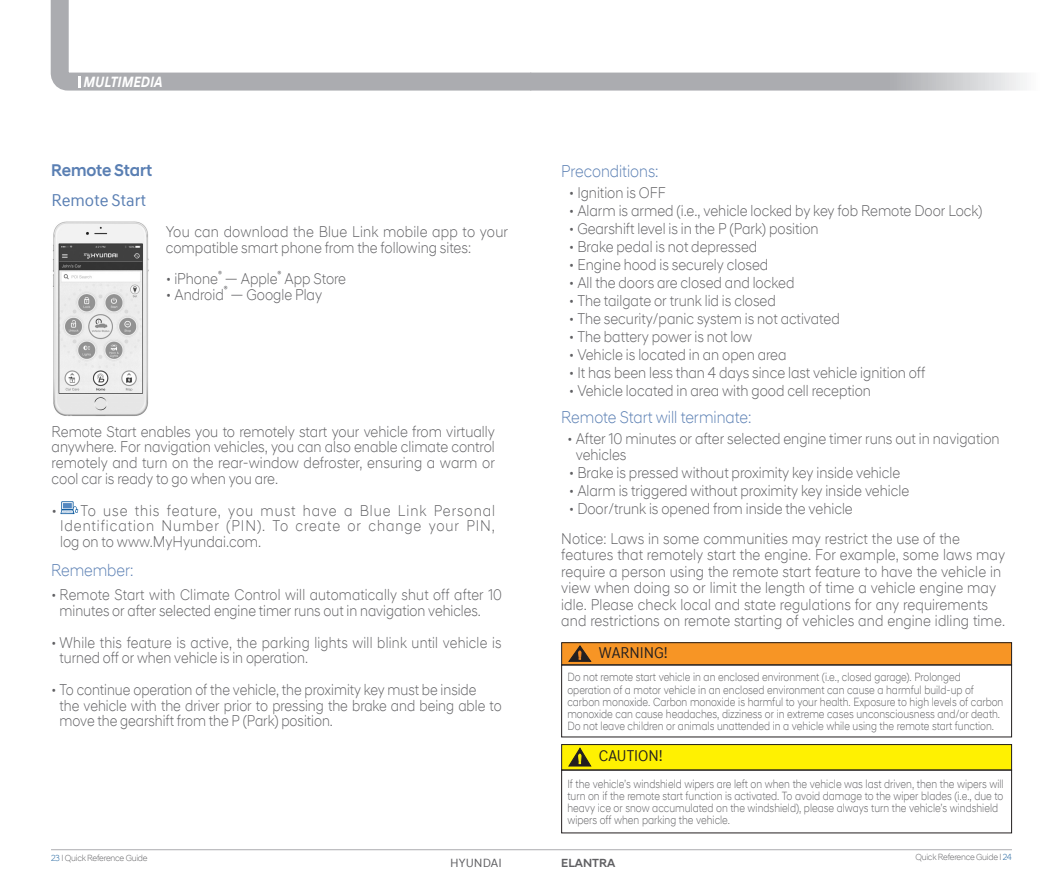
<style>
.page{position:relative;width:1063px;height:893px;background:#fff}
.page>*{position:absolute;margin:0;border:0;box-sizing:border-box;transform-origin:0 0}
.ƒ_º___ªøÎ{font:300 17.25px "Hyundai Sans Head Office";color:#5a7fb3;scale:.9 1}
._1_subhead{font:17.25px "Hyundai Sans Text Office";color:#5a7fb3;scale:.95 1}
.ƒ_º___ªøÎ-2{font:500 17.25px "Hyundai Sans Head";letter-spacing:-.005em;color:#5a7fb3;scale:.95 1}
.ƒ_º___ªøÎ-3{font:300 15.75px/15.8px "Hyundai Sans Head Office";color:#5f5f62;text-align:justify;scale:.9 1}
.ƒ_º___ªøÎ-4{font:300 15.75px/15.8px "Hyundai Sans Head Office";color:#5f5f62;scale:.88 1}
.Body{font:300 15.75px/16.5px "Hyundai Sans Head Office";letter-spacing:.01em;color:#5f5f62;scale:.9 1}
.ƒ_º___ªøÎ-5{font:15.75px "Hyundai Sans Text Office";color:#231f20;scale:.9 1}
.t1{font:italic 700 15px "Hyundai Sans Text Office";color:#fff;scale:.9 1}
.condensed_table{font:300 12px/12px "Hyundai Sans Head Office";color:#5f5f62;scale:.85 1}
.t2{font:12px "Hyundai Sans Text Office";color:#5f5f62}
.t3{font:500 12px "Hyundai Sans Head";color:#5f5f62}
.ƒ_º___ªøÎ-6{font:300 9px "Hyundai Sans Head Office";letter-spacing:-.025em;color:#5f5f62;scale:.95 1}
.ƒ_º___ªøÎ-7{font:300 9px "Hyundai Sans Head Office";letter-spacing:-.025em;color:#5f5f62;scale:.9 1}
.s1{color:#1f639f}
</style>
<div class="page">
<hr style="left:51px;top:849px;width:961px;height:1px;background:#abacb0">
<svg style="left:50px;top:0;width:461px;height:91px"></svg>
<svg style="left:511px;top:72px;width:514px;height:19px;background:#b8b9bc"></svg>
<svg style="left:78px;top:77px;width:3px;height:11px"></svg>
<div style="left:562px;top:643px;width:450px;height:22px;background:#f79525"></div>
<div style="left:561px;top:642px;width:451px;height:23px;border:1px solid #231f20"></div>
<svg style="left:568px;top:645px;width:24px;height:17px"></svg>
<div style="left:562px;top:745px;width:450px;height:25px;background:#fff101"></div>
<div style="left:561px;top:744px;width:451px;height:26px;border:1px solid #231f20"></div>
<div style="left:561px;top:770px;width:451px;height:63px;border:1px solid #231f20"></div>
<svg style="left:568px;top:747px;width:24px;height:20px"></svg>
<svg style="left:60px;top:501px;width:18px;height:13px"></svg>
<div style="left:63px;top:503px;width:9px;height:5px;background:#5488c0"></div>
<img style="left:53px;top:221px;width:96px;height:195px">
<p class="t1" style="left:84px;top:73px;width:89px">MULTIMEDIA</p>
<p class="ƒ_º___ªøÎ-2" style="left:51px;top:160px;width:108px">Remote Start</p>
<p class="_1_subhead" style="left:52px;top:189px;width:101px">Remote Start</p>
<p class="ƒ_º___ªøÎ-3" style="left:166px;top:223px;width:382px">You can download the Blue Link mobile app to your compatible smart phone from the following sites:</p>
<p class="ƒ_º___ªøÎ-3" style="left:166px;top:271px;width:202px">• iPhone — Apple App Store</p>
<p class="ƒ_º___ªøÎ-7" style="left:218px;top:268px;width:6px">®</p>
<p class="ƒ_º___ªøÎ-7" style="left:278px;top:268px;width:6px">®</p>
<p class="ƒ_º___ªøÎ-3" style="left:166px;top:286px;width:175px">• Android — Google Play</p>
<p class="ƒ_º___ªøÎ-7" style="left:224px;top:284px;width:6px">®</p>
<p class="ƒ_º___ªøÎ-3" style="left:52px;top:423px;width:494px">Remote Start enables you to remotely start your vehicle from virtually anywhere. For navigation vehicles, you can also enable climate control remotely and turn on the rear-window defroster, ensuring a warm or cool car is ready to go when you are.</p>
<p class="ƒ_º___ªøÎ-3" style="left:60px;top:502px;width:485px;text-indent:-9px">• To use this feature, you must have a Blue Link Personal Identification Number (PIN). To create or change your PIN, log on to www.MyHyundai.com.</p>
<p class="ƒ_º___ªøÎ" style="left:51px;top:560px;width:93px">Remember:</p>
<p class="ƒ_º___ªøÎ-4" style="left:60px;top:587px;width:504px;text-indent:-8px">• Remote Start with Climate Control will automatically shut off after 10 minutes or after selected engine timer runs out in navigation vehicles.</p>
<p class="ƒ_º___ªøÎ-4" style="left:60px;top:634px;width:504px;text-indent:-8px">• While this feature is active, the parking lights will blink until vehicle is turned off or when vehicle is in operation.</p>
<p class="ƒ_º___ªøÎ-4" style="left:60px;top:681px;width:504px;text-indent:-8px">• To continue operation of the vehicle, the proximity key must be inside<br>the vehicle with the driver prior to pressing the brake and being able to move the gearshift from the P (Park) position.</p>
<p class="ƒ_º___ªøÎ" style="left:561px;top:161px;width:110px">Preconditions:</p>
<p class="ƒ_º___ªøÎ-3" style="left:569px;top:184px;width:109px">• Ignition is OFF</p>
<p class="ƒ_º___ªøÎ-3" style="left:569px;top:202px;width:461px">• Alarm is armed (i.e., vehicle locked by key fob Remote Door Lock)</p>
<p class="ƒ_º___ªøÎ-3" style="left:569px;top:220px;width:279px">• Gearshift level is in the P (Park) position</p>
<p class="ƒ_º___ªøÎ-3" style="left:569px;top:238px;width:211px">• Brake pedal is not depressed</p>
<p class="ƒ_º___ªøÎ-3" style="left:569px;top:256px;width:223px">• Engine hood is securely closed</p>
<p class="ƒ_º___ªøÎ-3" style="left:569px;top:274px;width:252px">• All the doors are closed and locked</p>
<p class="ƒ_º___ªøÎ-3" style="left:569px;top:292px;width:232px">• The tailgate or trunk lid is closed</p>
<p class="ƒ_º___ªøÎ-3" style="left:569px;top:310px;width:303px">• The security/panic system is not activated</p>
<p class="ƒ_º___ªøÎ-3" style="left:569px;top:328px;width:206px">• The battery power is not low</p>
<p class="ƒ_º___ªøÎ-3" style="left:569px;top:346px;width:243px">• Vehicle is located in an open area</p>
<p class="ƒ_º___ªøÎ-3" style="left:569px;top:364px;width:398px">• It has been less than 4 days since last vehicle ignition off</p>
<p class="ƒ_º___ªøÎ-3" style="left:569px;top:382px;width:337px">• Vehicle located in area with good cell reception</p>
<p class="ƒ_º___ªøÎ" style="left:561px;top:407px;width:213px">Remote Start will terminate:</p>
<p class="ƒ_º___ªøÎ-3" style="left:567px;top:430px;width:482px">• After 10 minutes or after selected engine timer runs out in navigation</p>
<p class="ƒ_º___ªøÎ-3" style="left:576px;top:447px;width:58px">vehicles</p>
<p class="ƒ_º___ªøÎ-3" style="left:569px;top:465px;width:370px">• Brake is pressed without proximity key inside vehicle</p>
<p class="ƒ_º___ªøÎ-3" style="left:569px;top:483px;width:380px">• Alarm is triggered without proximity key inside vehicle</p>
<p class="ƒ_º___ªøÎ-3" style="left:569px;top:501px;width:317px">• Door/trunk is opened from inside the vehicle</p>
<p class="Body" style="left:561px;top:530px;width:495px">Notice: Laws in some communities may restrict the use of the features that remotely start the engine. For example, some laws may require a person using the remote start feature to have the vehicle in view when doing so or limit the length of time a vehicle engine may idle. Please check local and state regulations for any requirements and restrictions on remote starting of vehicles and engine idling time.</p>
<p class="ƒ_º___ªøÎ-5" style="left:599px;top:643px;width:78px">WARNING!</p>
<p class="condensed_table" style="left:567px;top:671px;width:514px">Do not remote start vehicle in an enclosed environment (i.e., closed garage). Prolonged operation of a motor vehicle in an enclosed environment can cause a harmful build-up of carbon monoxide. Carbon monoxide is harmful to your health. Exposure to high levels of carbon monoxide can cause headaches, dizziness or in extreme cases unconsciousness and/or death.<br>Do not leave children or animals unattended in a vehicle while using the remote start function.</p>
<p class="ƒ_º___ªøÎ-5" style="left:599px;top:746px;width:73px">CAUTION!</p>
<p class="condensed_table" style="left:567px;top:778px;width:515px">If the vehicle’s windshield wipers are left on when the vehicle was last driven, then the wipers will turn on if the remote start function is activated. To avoid damage to the wiper blades (i.e., due to heavy ice or snow accumulated on the windshield), please always turn the vehicle’s windshield wipers off when parking the vehicle.</p>
<p class="ƒ_º___ªøÎ-6" style="left:51px;top:852px;width:103px"><span class="s1">23</span> I Quick Reference Guide</p>
<p class="ƒ_º___ªøÎ-6" style="left:915px;top:852px;width:103px">Quick Reference Guide I <span class="s1">24</span></p>
<p class="t2" style="left:450px;top:855px;width:53px">HYUNDAI</p>
<p class="t3" style="left:561px;top:856px;width:56px">ELANTRA</p>
</div>
